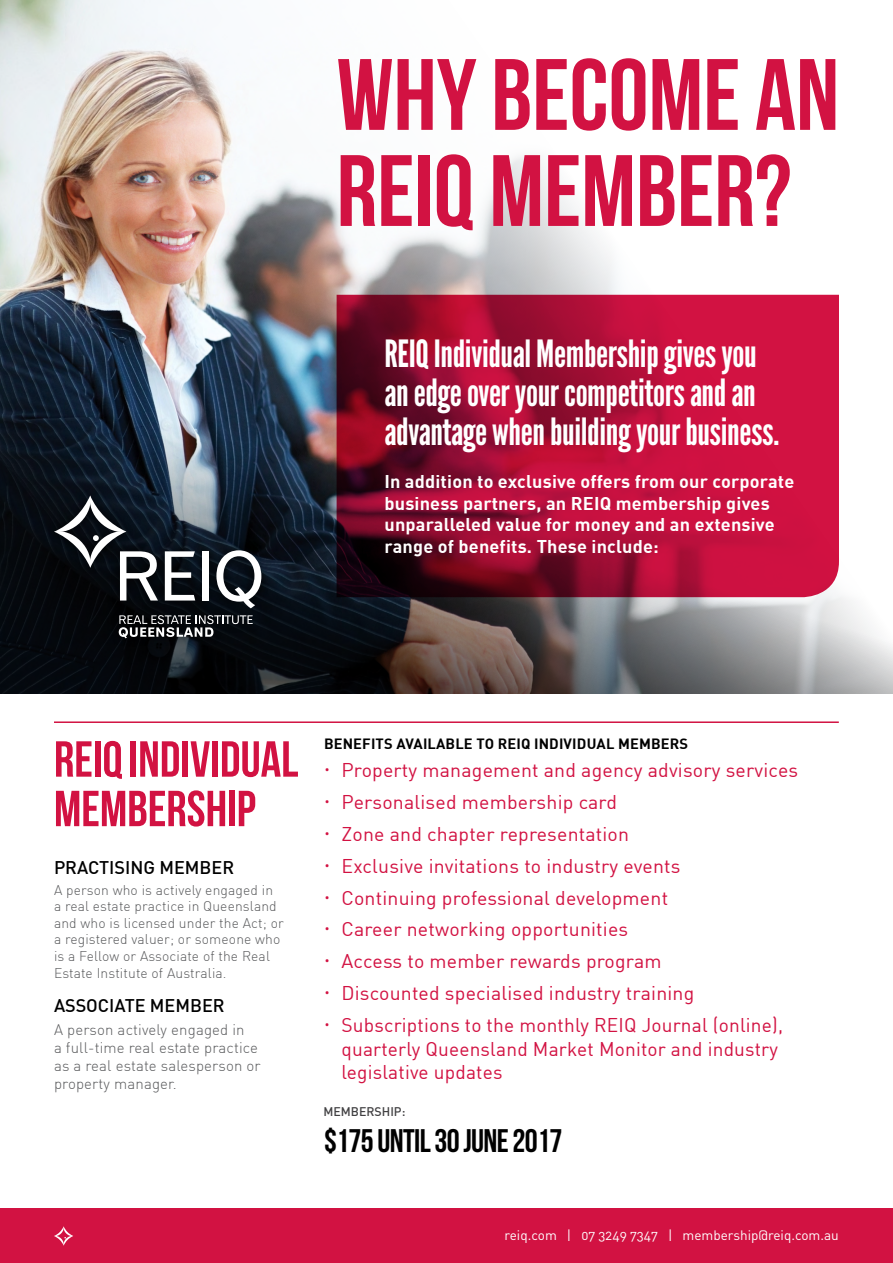
<style>
.page{position:relative;width:893px;height:1263px;background:#fff}
.page>*{position:absolute;margin:0;border:0;box-sizing:border-box;transform-origin:0 0}
.t1{font:101.1px/96px "Bebas Neue";color:#d21242}
.t2{font:50.55px/49.5px "Bebas Neue";color:#d21242}
.t3{font:37.5px/39px "League Gothic";letter-spacing:-.01em;color:#fff}
.t4{font:32.7px "Bebas Neue";letter-spacing:-.02em;color:#000}
.t5{font:19.5px/32px "DIN";letter-spacing:.01em;color:#d21242}
.t6{font:700 18.15px/21.8px "DIN";letter-spacing:.01em;color:#fff}
.t7{font:500 18px "DIN";color:#000}
.t8{font:300 15px/18px "DIN";letter-spacing:.01em;color:#58595b}
.t9{font:700 14.55px "DIN";letter-spacing:.01em;color:#000}
.t10{font:300 13.8px/16.6px "DIN";letter-spacing:.01em;color:#58595b}
.t11{font:13.5px "DIN Regular Alternate";color:#fff}
.t12{font:500 12.3px "DIN";color:#414042}
</style>
<div class="page">
<img style="left:0;top:0;width:893px;height:694px">
<svg style="left:337px;top:295px;width:502px;height:302px;background:#a50e35"></svg>
<div style="left:46px;top:487px;width:225px;height:160px;background:#000;opacity:.75"></div>
<svg style="left:119px;top:615px;width:134px;height:23px;background:#47494c"></svg>
<svg style="left:54px;top:495px;width:104px;height:105px"></svg>
<svg style="left:165px;top:551px;width:30px;height:49px"></svg>
<div style="left:202px;top:551px;width:7px;height:49px;background:#fff"></div>
<svg style="left:216px;top:550px;width:45px;height:58px"></svg>
<hr style="left:54px;top:721px;width:785px;height:2px;background:#d21242">
<div style="left:0;top:1209px;width:893px;height:54px;background:#d21242"></div>
<svg style="left:54px;top:1226px;width:19px;height:19px"></svg>
<h1 class="t1" style="left:337px;top:46px;width:504px">WHY BECOME AN<br>REIQ MEMBER?</h1>
<h3 class="t3" style="left:384px;top:334px;width:396px">REIQ Individual Membership gives you an edge over your competitors and an advantage when building your business.</h3>
<p class="t6" style="left:384px;top:470px;width:411px">In addition to exclusive offers from our corporate business partners, an REIQ membership gives unparalleled value for money and an extensive range of benefits. These include:</p>
<h2 class="t2" style="left:54px;top:734px;width:246px">REIQ INDIVIDUAL<br>MEMBERSHIP</h2>
<p class="t9" style="left:324px;top:734px;width:366px">BENEFITS AVAILABLE TO REIQ INDIVIDUAL MEMBERS</p>
<p class="t5" style="left:341px;top:753px;width:458px">Property management and agency advisory services Personalised membership card<br>Zone and chapter representation<br>Exclusive invitations to industry events<br>Continuing professional development<br>Career networking opportunities<br>Access to member rewards program<br>Discounted specialised industry training Subscriptions to the monthly REIQ Journal (online),</p>
<p class="t5" style="left:341px;top:1036px;width:438px;line-height:23.4px">quarterly Queensland Market Monitor and industry legislative updates</p>
<p class="t12" style="left:324px;top:1104px;width:83px">MEMBERSHIP:</p>
<h3 class="t4" style="left:324px;top:1123px;width:240px">$175 UNTIL 30 JUNE 2017</h3>
<p class="t7" style="left:54px;top:855px;width:182px">PRACTISING MEMBER</p>
<p class="t10" style="left:54px;top:881px;width:231px">A person who is actively engaged in a real estate practice in Queensland and who is licensed under the Act; or a registered valuer; or someone who is a Fellow or Associate of the Real Estate Institute of Australia.</p>
<p class="t7" style="left:54px;top:994px;width:172px">ASSOCIATE MEMBER</p>
<p class="t8" style="left:54px;top:1020px;width:208px">A person actively engaged in<br>a full-time real estate practice as a real estate salesperson or property manager.</p>
<p class="t11" style="left:505px;top:1227px;width:336px">reiq.com | 07 3249 7347 | membership@reiq.com.au</p>
</div>
